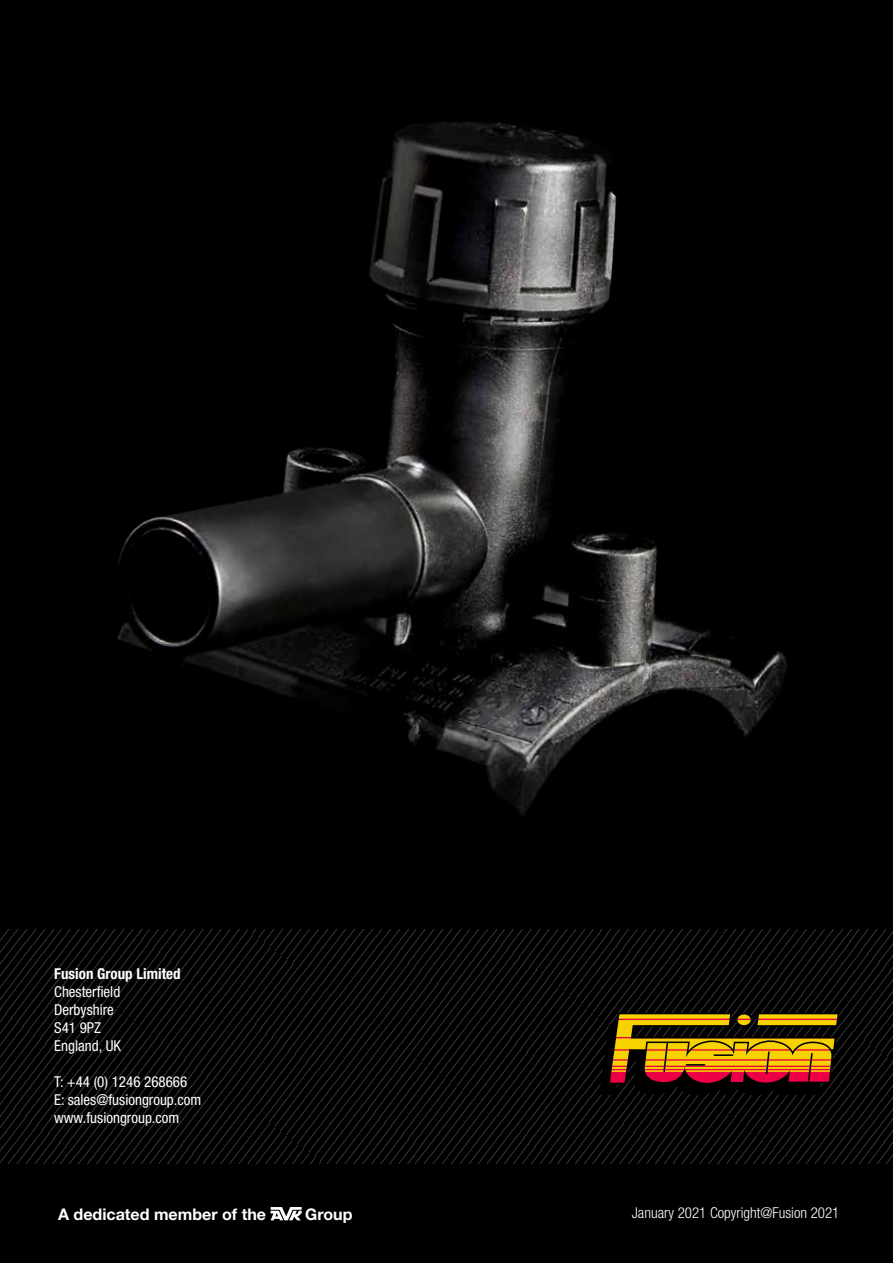
<style>
.page{position:relative;width:893px;height:1263px;background:#000}
.page>*{position:absolute;margin:0;border:0;box-sizing:border-box;transform-origin:0 0}
.t1{font:700 16.05px "Helvetica Neue LT Pro";color:#fff}
.t2{font:condensed 15px/18px "Helvetica Neue LT Pro";color:#fff}
.t3{font:300 condensed 15px "Helvetica Neue LT Pro";color:#fff}
.t4{font:700 condensed 15px "Helvetica Neue LT Pro";color:#fff}
</style>
<div class="page">
<svg style="left:0;top:929px;width:893px;height:234px"></svg>
<svg style="left:271px;top:1207px;width:31px;height:13px"></svg>
<svg style="left:599px;top:1013px;width:240px;height:82px"></svg>
<img style="left:117px;top:121px;width:670px;height:694px">
<p class="t4" style="left:54px;top:965px;width:128px">Fusion Group Limited</p>
<p class="t2" style="left:54px;top:983px;width:68px">Chesterfield<br>Derbyshire<br>S41 9PZ<br>England, UK</p>
<p class="t2" style="left:54px;top:1073px;width:149px">T: +44 (0) 1246 268666<br>E: sales@fusiongroup.com www.fusiongroup.com</p>
<p class="t1" style="left:58px;top:1204px;width:210px">A dedicated member of the</p>
<p class="t1" style="left:305px;top:1204px;width:49px">Group</p>
<p class="t3" style="left:632px;top:1204px;width:209px">January 2021 Copyright@Fusion 2021</p>
</div>
